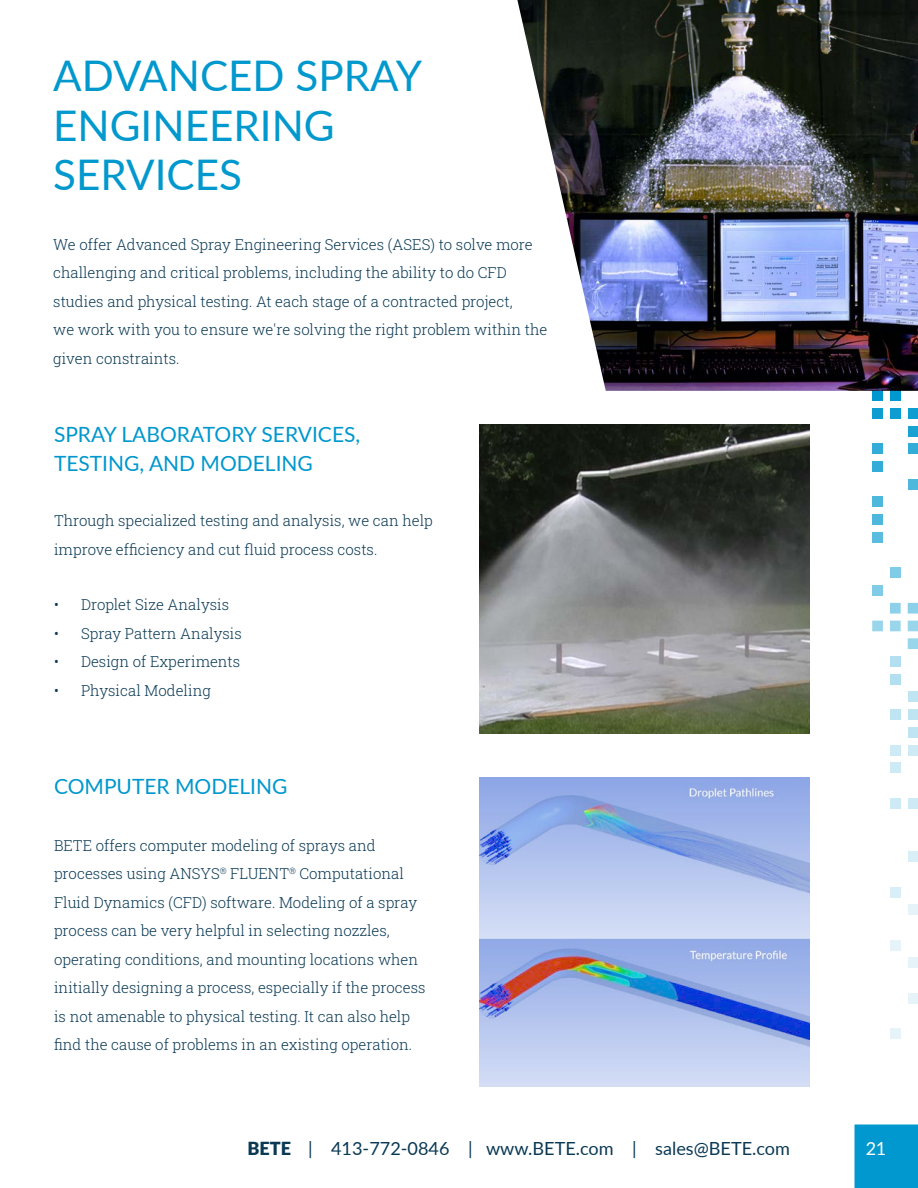
<style>
.page{position:relative;width:918px;height:1188px;background:#fff}
.page>*{position:absolute;margin:0;border:0;box-sizing:border-box;transform-origin:0 0}
.t1{font:42.15px/49.5px "Lato";color:#0098cd}
.t2{font:21px/28.5px "Lato";color:#0097cd}
.t3{font:18.15px "Lato";color:#0a3954}
.t4{font:18px "Lato";color:#fff}
.t5{font:300 15px/28.5px "Roboto Slab";color:#0a3954}
.s1{font-weight:900;font-size:18px}
</style>
<div class="page">
<div style="left:872px;top:390px;width:11px;height:11px;background:#0098ce"></div>
<div style="left:890px;top:390px;width:11px;height:11px;background:#0098ce"></div>
<div style="left:872px;top:408px;width:11px;height:11px;background:#0d9dd0"></div>
<div style="left:890px;top:408px;width:11px;height:11px;background:#0d9dd0"></div>
<div style="left:908px;top:408px;width:10px;height:11px;background:#0d9dd0"></div>
<div style="left:908px;top:426px;width:10px;height:10px;background:#1aa2d2"></div>
<div style="left:872px;top:443px;width:11px;height:11px;background:#33acd7"></div>
<div style="left:908px;top:443px;width:10px;height:11px;background:#33acd7"></div>
<div style="left:872px;top:461px;width:11px;height:11px;background:#33acd7"></div>
<div style="left:908px;top:479px;width:10px;height:10px;background:#4db7dc"></div>
<div style="left:872px;top:497px;width:11px;height:10px;background:#4db7dc"></div>
<div style="left:872px;top:514px;width:11px;height:11px;background:#4db7dc"></div>
<div style="left:872px;top:532px;width:11px;height:11px;background:#5abcdf"></div>
<div style="left:890px;top:567px;width:11px;height:11px;background:#80cbe6"></div>
<div style="left:872px;top:585px;width:11px;height:11px;background:#80cbe6"></div>
<div style="left:890px;top:603px;width:11px;height:11px;background:#8dd0e9"></div>
<div style="left:908px;top:603px;width:10px;height:11px;background:#8dd0e9"></div>
<div style="left:872px;top:621px;width:11px;height:10px;background:#9ad6eb"></div>
<div style="left:890px;top:621px;width:11px;height:10px;background:#9ad6eb"></div>
<div style="left:908px;top:621px;width:10px;height:10px;background:#9ad6eb"></div>
<div style="left:908px;top:638px;width:10px;height:11px;background:#9ad6eb"></div>
<div style="left:890px;top:656px;width:11px;height:11px;background:#b3e0f0"></div>
<div style="left:890px;top:674px;width:11px;height:11px;background:#b3e0f0"></div>
<div style="left:908px;top:692px;width:10px;height:10px;background:#c0e5f2"></div>
<div style="left:890px;top:709px;width:11px;height:11px;background:#c0e5f2"></div>
<div style="left:908px;top:709px;width:10px;height:11px;background:#c0e5f2"></div>
<div style="left:908px;top:727px;width:10px;height:11px;background:#c0e5f2"></div>
<div style="left:890px;top:745px;width:11px;height:11px;background:#cdeaf5"></div>
<div style="left:908px;top:745px;width:10px;height:11px;background:#cdeaf5"></div>
<div style="left:890px;top:763px;width:11px;height:10px;background:#cdeaf5"></div>
<div style="left:890px;top:798px;width:11px;height:11px;background:#cdeaf5"></div>
<div style="left:908px;top:798px;width:10px;height:11px;background:#cdeaf5"></div>
<div style="left:908px;top:851px;width:10px;height:11px;background:#d9eff7"></div>
<div style="left:890px;top:887px;width:11px;height:10px;background:#d9eff7"></div>
<div style="left:908px;top:904px;width:10px;height:11px;background:#e6f4fa"></div>
<div style="left:890px;top:940px;width:11px;height:11px;background:#e6f4fa"></div>
<div style="left:908px;top:958px;width:10px;height:10px;background:#e6f4fa"></div>
<div style="left:908px;top:993px;width:10px;height:11px;background:#e6f4fa"></div>
<div style="left:890px;top:1029px;width:11px;height:10px;background:#e6f4fa"></div>
<div style="left:855px;top:1125px;width:63px;height:63px;background:#0098ce"></div>
<img style="left:480px;top:777px;width:330px;height:310px">
<img style="left:517px;top:0;width:401px;height:391px">
<img style="left:480px;top:424px;width:330px;height:310px">
<p class="t1" style="left:53px;top:50px;width:370px">ADVANCED SPRAY<br>ENGINEERING<br>SERVICES</p>
<p class="t5" style="left:53px;top:230px;width:496px">We offer Advanced Spray Engineering Services (ASES) to solve more challenging and critical problems, including the ability to do CFD studies and physical testing. At each stage of a contracted project,<br>we work with you to ensure we're solving the right problem within the given constraints.</p>
<p class="t2" style="left:54px;top:419px;width:308px">SPRAY LABORATORY SERVICES,<br>TESTING, AND MODELING</p>
<p class="t5" style="left:54px;top:506px;width:380px">Through specialized testing and analysis, we can help improve efficiency and cut fluid process costs.</p>
<p class="t5" style="left:54px;top:590px;width:177px">• Droplet Size Analysis</p>
<p class="t5" style="left:54px;top:618px;width:189px">• Spray Pattern Analysis</p>
<p class="t5" style="left:54px;top:647px;width:188px">• Design of Experiments</p>
<p class="t5" style="left:54px;top:675px;width:158px">• Physical Modeling</p>
<p class="t2" style="left:54px;top:771px;width:235px">COMPUTER MODELING</p>
<p class="t5" style="left:54px;top:831px;width:373px">BETE offers computer modeling of sprays and processes using ANSYS<sup>®</sup> FLUENT<sup>®</sup> Computational Fluid Dynamics (CFD) software. Modeling of a spray process can be very helpful in selecting nozzles, operating conditions, and mounting locations when initially designing a process, especially if the process is not amenable to physical testing. It can also help find the cause of problems in an existing operation.</p>
<p class="t3" style="left:248px;top:1135px;width:544px"><span class="s1">BETE</span> | 413-772-0846 | www.BETE.com | sales@BETE.com</p>
<p class="t4" style="left:866px;top:1135px;width:22px">21</p>
</div>
